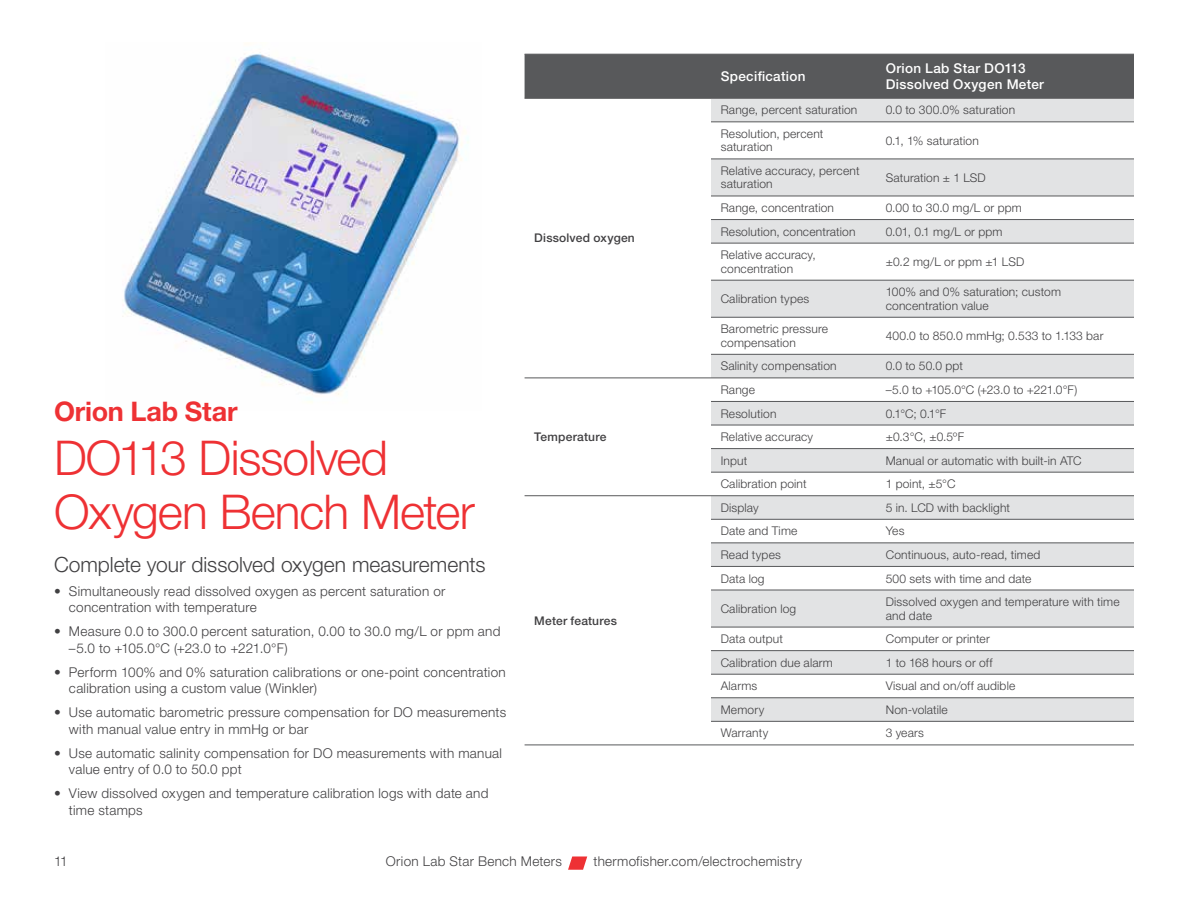
<style>
.page{position:relative;width:1188px;height:918px;background:#fff}
.page>*{position:absolute;margin:0;border:0;box-sizing:border-box;transform-origin:0 0}
.t1{font:300 48px/54px "Helvetica Neue LTW1 G";letter-spacing:-.02em;color:#ee3134}
.t2{font:700 27px "Helvetica Neue LTW1 G";letter-spacing:-.005em;color:#ee3134}
.t3{font:300 21px "Helvetica Neue LTW1 G";color:#414042}
.t4{font:300 13.5px/16.5px "Helvetica Neue LTW1 G";letter-spacing:.02em;color:#414042}
.t5{font:500 13.5px/16.5px "Helvetica Neue LTW1 G";letter-spacing:.025em;color:#fff}
.t6{font:300 12px/13.5px "Helvetica Neue LTW1 G";letter-spacing:.015em;color:#414042}
.t7{font:500 12px "Helvetica Neue LTW1 G";letter-spacing:.02em;color:#414042}
.t8{font:300 12px "Helvetica Neue LTW1 G";letter-spacing:-.01em;color:#414042}
</style>
<div class="page">
<svg style="left:568px;top:856px;width:19px;height:14px"></svg>
<img style="left:122px;top:53px;width:347px;height:350px">
<div style="left:525px;top:55px;width:609px;height:43px;background:#58595b"></div>
<svg style="left:711px;top:99px;width:423px;height:622px;fill:#e2e3e4"></svg>
<hr style="left:525px;top:54px;width:186px;height:1px;background:#58595b">
<hr style="left:711px;top:54px;width:165px;height:1px;background:#58595b">
<hr style="left:876px;top:54px;width:258px;height:1px;background:#58595b">
<hr style="left:525px;top:98px;width:186px;height:1px;background:#58595b">
<hr style="left:711px;top:98px;width:165px;height:1px;background:#58595b">
<hr style="left:876px;top:98px;width:258px;height:1px;background:#58595b">
<hr style="left:711px;top:122px;width:165px;height:1px;background:#58595b">
<hr style="left:876px;top:122px;width:258px;height:1px;background:#58595b">
<hr style="left:711px;top:159px;width:165px;height:1px;background:#58595b">
<hr style="left:876px;top:159px;width:258px;height:1px;background:#58595b">
<hr style="left:711px;top:196px;width:165px;height:1px;background:#58595b">
<hr style="left:876px;top:196px;width:258px;height:1px;background:#58595b">
<hr style="left:711px;top:219px;width:165px;height:1px;background:#58595b">
<hr style="left:876px;top:219px;width:258px;height:1px;background:#58595b">
<hr style="left:711px;top:243px;width:165px;height:1px;background:#58595b">
<hr style="left:876px;top:243px;width:258px;height:1px;background:#58595b">
<hr style="left:711px;top:280px;width:165px;height:1px;background:#58595b">
<hr style="left:876px;top:280px;width:258px;height:1px;background:#58595b">
<hr style="left:711px;top:317px;width:165px;height:1px;background:#58595b">
<hr style="left:876px;top:317px;width:258px;height:1px;background:#58595b">
<hr style="left:711px;top:354px;width:165px;height:1px;background:#58595b">
<hr style="left:876px;top:354px;width:258px;height:1px;background:#58595b">
<hr style="left:525px;top:378px;width:186px;height:1px;background:#58595b">
<hr style="left:711px;top:378px;width:165px;height:1px;background:#58595b">
<hr style="left:876px;top:378px;width:258px;height:1px;background:#58595b">
<hr style="left:711px;top:401px;width:165px;height:1px;background:#58595b">
<hr style="left:876px;top:401px;width:258px;height:1px;background:#58595b">
<hr style="left:711px;top:425px;width:165px;height:1px;background:#58595b">
<hr style="left:876px;top:425px;width:258px;height:1px;background:#58595b">
<hr style="left:711px;top:448px;width:165px;height:1px;background:#58595b">
<hr style="left:876px;top:448px;width:258px;height:1px;background:#58595b">
<hr style="left:711px;top:472px;width:165px;height:1px;background:#58595b">
<hr style="left:876px;top:472px;width:258px;height:1px;background:#58595b">
<hr style="left:525px;top:495px;width:186px;height:1px;background:#58595b">
<hr style="left:525px;top:745px;width:186px;height:1px;background:#58595b">
<hr style="left:711px;top:495px;width:165px;height:1px;background:#58595b">
<hr style="left:876px;top:495px;width:258px;height:1px;background:#58595b">
<hr style="left:711px;top:519px;width:165px;height:1px;background:#58595b">
<hr style="left:876px;top:519px;width:258px;height:1px;background:#58595b">
<hr style="left:711px;top:543px;width:165px;height:1px;background:#58595b">
<hr style="left:876px;top:543px;width:258px;height:1px;background:#58595b">
<hr style="left:711px;top:566px;width:165px;height:1px;background:#58595b">
<hr style="left:876px;top:566px;width:258px;height:1px;background:#58595b">
<hr style="left:711px;top:590px;width:165px;height:1px;background:#58595b">
<hr style="left:876px;top:590px;width:258px;height:1px;background:#58595b">
<hr style="left:711px;top:627px;width:165px;height:1px;background:#58595b">
<hr style="left:876px;top:627px;width:258px;height:1px;background:#58595b">
<hr style="left:711px;top:650px;width:165px;height:1px;background:#58595b">
<hr style="left:876px;top:650px;width:258px;height:1px;background:#58595b">
<hr style="left:711px;top:674px;width:165px;height:1px;background:#58595b">
<hr style="left:876px;top:674px;width:258px;height:1px;background:#58595b">
<hr style="left:711px;top:698px;width:165px;height:1px;background:#58595b">
<hr style="left:876px;top:698px;width:258px;height:1px;background:#58595b">
<hr style="left:711px;top:721px;width:165px;height:1px;background:#58595b">
<hr style="left:876px;top:721px;width:258px;height:1px;background:#58595b">
<hr style="left:711px;top:745px;width:165px;height:1px;background:#58595b">
<hr style="left:876px;top:745px;width:258px;height:1px;background:#58595b">
<p class="t7" style="left:534px;top:231px;width:102px">Dissolved oxygen</p>
<h2 class="t2" style="left:54px;top:395px;width:185px">Orion Lab Star</h2>
<h1 class="t1" style="left:54px;top:431px;width:422px">DO113 Dissolved<br>Oxygen Bench Meter</h1>
<h3 class="t3" style="left:54px;top:551px;width:433px">Complete your dissolved oxygen measurements</h3>
<p class="t4" style="left:69px;top:583px;width:378px;text-indent:-15px">• Simultaneously read dissolved oxygen as percent saturation or concentration with temperature</p>
<p class="t4" style="left:69px;top:623px;width:433px;text-indent:-15px">• Measure 0.0 to 300.0 percent saturation, 0.00 to 30.0 mg/L or ppm and –5.0 to +105.0°C (+23.0 to +221.0°F)</p>
<p class="t4" style="left:69px;top:664px;width:438px;text-indent:-15px">• Perform 100% and 0% saturation calibrations or one-point concentration calibration using a custom value (Winkler)</p>
<p class="t4" style="left:69px;top:704px;width:439px;text-indent:-15px">• Use automatic barometric pressure compensation for DO measurements with manual value entry in mmHg or bar</p>
<p class="t4" style="left:69px;top:745px;width:435px;text-indent:-15px">• Use automatic salinity compensation for DO measurements with manual value entry of 0.0 to 50.0 ppt</p>
<p class="t4" style="left:69px;top:785px;width:421px;text-indent:-15px">• View dissolved oxygen and temperature calibration logs with date and time stamps</p>
<p class="t7" style="left:534px;top:430px;width:74px">Temperature</p>
<p class="t7" style="left:534px;top:613px;width:84px">Meter features</p>
<p class="t5" style="left:721px;top:68px;width:86px">Specification</p>
<p class="t5" style="left:886px;top:60px;width:160px">Orion Lab Star DO113<br>Dissolved Oxygen Meter</p>
<p class="t6" style="left:721px;top:103px;width:138px">Range, percent saturation</p>
<p class="t6" style="left:886px;top:103px;width:131px">0.0 to 300.0% saturation</p>
<p class="t6" style="left:721px;top:127px;width:104px">Resolution, percent saturation</p>
<p class="t6" style="left:886px;top:134px;width:95px">0.1, 1% saturation</p>
<p class="t6" style="left:721px;top:164px;width:140px">Relative accuracy, percent saturation</p>
<p class="t6" style="left:886px;top:171px;width:102px">Saturation ± 1 LSD</p>
<p class="t6" style="left:721px;top:201px;width:115px">Range, concentration</p>
<p class="t6" style="left:886px;top:201px;width:138px">0.00 to 30.0 mg/L or ppm</p>
<p class="t6" style="left:721px;top:225px;width:136px">Resolution, concentration</p>
<p class="t6" style="left:886px;top:225px;width:118px">0.01, 0.1 mg/L or ppm</p>
<p class="t6" style="left:721px;top:248px;width:97px">Relative accuracy, concentration</p>
<p class="t6" style="left:886px;top:255px;width:140px">±0.2 mg/L or ppm ±1 LSD</p>
<p class="t6" style="left:721px;top:292px;width:90px">Calibration types</p>
<p class="t6" style="left:886px;top:285px;width:177px">100% and 0% saturation; custom concentration value</p>
<p class="t6" style="left:721px;top:322px;width:109px">Barometric pressure compensation</p>
<p class="t6" style="left:886px;top:329px;width:219px">400.0 to 850.0 mmHg; 0.533 to 1.133 bar</p>
<p class="t6" style="left:721px;top:359px;width:117px">Salinity compensation</p>
<p class="t6" style="left:886px;top:359px;width:79px">0.0 to 50.0 ppt</p>
<p class="t6" style="left:721px;top:383px;width:36px">Range</p>
<p class="t8" style="left:886px;top:382px;width:193px">–5.0 to +105.0°C (+23.0 to +221.0°F)</p>
<p class="t6" style="left:721px;top:406px;width:57px">Resolution</p>
<p class="t6" style="left:886px;top:406px;width:62px">0.1°C; 0.1°F</p>
<p class="t6" style="left:721px;top:430px;width:94px">Relative accuracy</p>
<p class="t6" style="left:886px;top:430px;width:80px">±0.3°C, ±0.5ºF</p>
<p class="t6" style="left:721px;top:454px;width:28px">Input</p>
<p class="t6" style="left:886px;top:454px;width:198px">Manual or automatic with built-in ATC</p>
<p class="t6" style="left:721px;top:477px;width:87px">Calibration point</p>
<p class="t6" style="left:886px;top:477px;width:71px">1 point, ±5°C</p>
<p class="t6" style="left:721px;top:501px;width:40px">Display</p>
<p class="t6" style="left:886px;top:501px;width:126px">5 in. LCD with backlight</p>
<p class="t6" style="left:721px;top:524px;width:78px">Date and Time</p>
<p class="t6" style="left:886px;top:524px;width:20px">Yes</p>
<p class="t6" style="left:721px;top:548px;width:62px">Read types</p>
<p class="t6" style="left:886px;top:548px;width:156px">Continuous, auto-read, timed</p>
<p class="t6" style="left:721px;top:571px;width:45px">Data log</p>
<p class="t6" style="left:886px;top:571px;width:147px">500 sets with time and date</p>
<p class="t6" style="left:721px;top:602px;width:77px">Calibration log</p>
<p class="t6" style="left:886px;top:595px;width:235px">Dissolved oxygen and temperature with time and date</p>
<p class="t6" style="left:721px;top:632px;width:64px">Data output</p>
<p class="t6" style="left:886px;top:632px;width:106px">Computer or printer</p>
<p class="t6" style="left:721px;top:656px;width:114px">Calibration due alarm</p>
<p class="t6" style="left:886px;top:656px;width:108px">1 to 168 hours or off</p>
<p class="t6" style="left:721px;top:679px;width:38px">Alarms</p>
<p class="t6" style="left:886px;top:679px;width:131px">Visual and on/off audible</p>
<p class="t6" style="left:721px;top:703px;width:45px">Memory</p>
<p class="t6" style="left:886px;top:703px;width:64px">Non-volatile</p>
<p class="t6" style="left:721px;top:726px;width:49px">Warranty</p>
<p class="t6" style="left:886px;top:726px;width:40px">3 years</p>
<p class="t4" style="left:54px;top:853px;width:15px">11</p>
<p class="t4" style="left:386px;top:853px;width:178px">Orion Lab Star Bench Meters</p>
<p class="t4" style="left:594px;top:853px;width:210px">thermofisher.com/electrochemistry</p>
</div>
